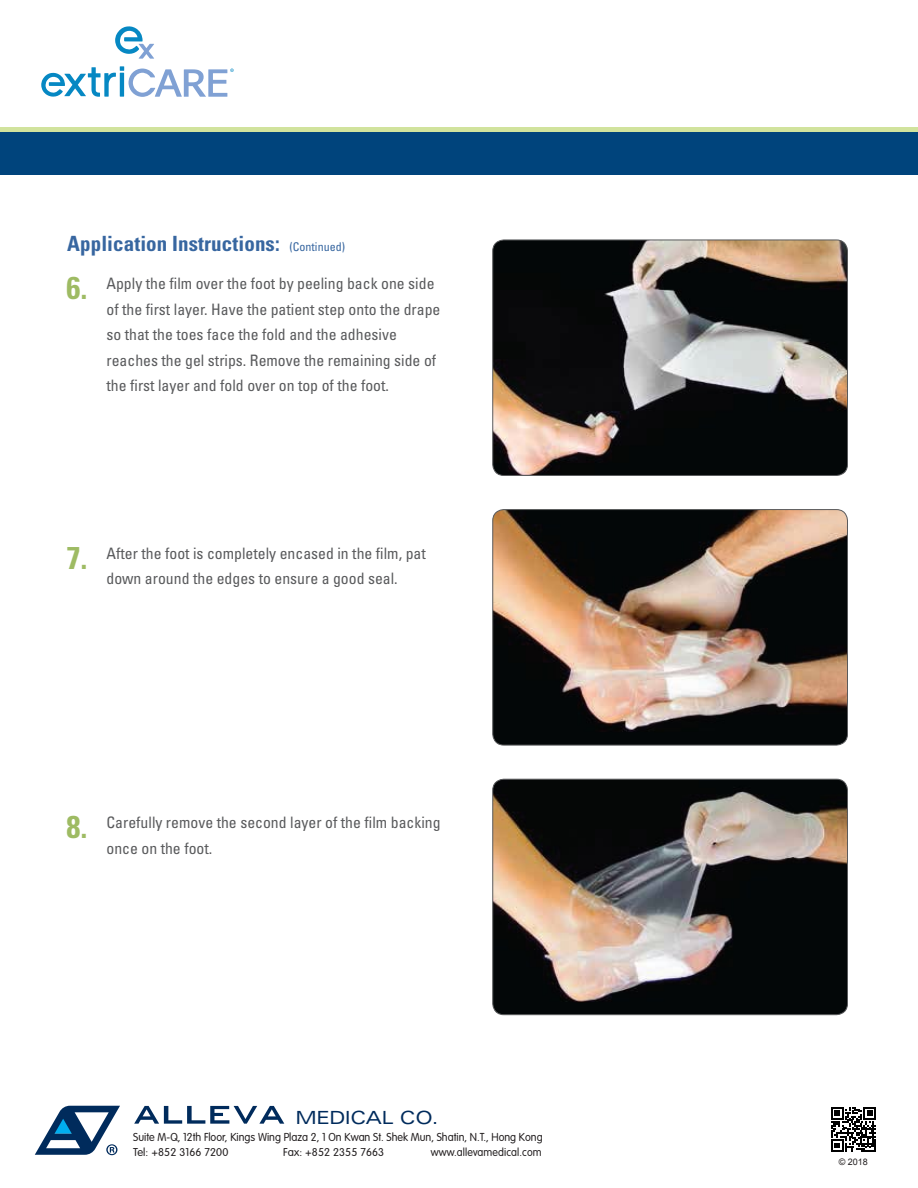
<style>
.page{position:relative;width:918px;height:1188px;background:#fff}
.page>*{position:absolute;margin:0;border:0;box-sizing:border-box;transform-origin:0 0}
.t1{font:700 condensed 31.5px "Univers LT Std";color:#9ebb63}
.t2{font:700 condensed 21px "Univers LT Std";letter-spacing:.005em;color:#3766a0}
.t3{font:expanded 18.15px "Univers LT Std";letter-spacing:-.02em;color:#002b5c}
.t4{font:condensed 15.75px/25.5px "Univers";color:#595a5c}
.t5{font:300 11.4px "VAG Rounded Std";color:#231f20;scale:.95 1}
.t6{font:300 11.1px "VAG Rounded Std";letter-spacing:.01em;color:#231f20}
.t7{font:300 11.1px "VAG Rounded Std";letter-spacing:.01em;color:#231f20;scale:.95 1}
.t8{font:9px "Arial";color:#231f20}
.s1{font-family:"Univers";font-weight:400;font-size:12px}
</style>
<div class="page">
<img style="left:493px;top:240px;width:355px;height:235px">
<div style="left:492px;top:240px;width:356px;height:236px;border:1px solid #595a5c;border-radius:11px"></div>
<img style="left:493px;top:779px;width:355px;height:236px">
<div style="left:492px;top:779px;width:356px;height:236px;border:1px solid #595a5c;border-radius:11px"></div>
<img style="left:493px;top:510px;width:355px;height:235px">
<div style="left:492px;top:509px;width:356px;height:236px;border:1px solid #595a5c;border-radius:11px"></div>
<hr style="left:0;top:128px;width:918px;height:4px;background:#d1e39d">
<div style="left:0;top:132px;width:918px;height:42px;background:#00447c"></div>
<svg style="left:115px;top:26px;width:39px;height:33px"></svg>
<svg style="left:41px;top:66px;width:193px;height:31px"></svg>
<svg style="left:35px;top:1106px;width:85px;height:49px"></svg>
<svg style="left:134px;top:1106px;width:150px;height:18px"></svg>
<svg style="left:831px;top:1107px;width:45px;height:45px"></svg>
<h2 class="t2" style="left:67px;top:231px;width:280px">Application Instructions: <span class="s1">(Continued)</span></h2>
<h1 class="t1" style="left:67px;top:269px;width:22px">6.</h1>
<p class="t4" style="left:107px;top:270px;width:335px">Apply the film over the foot by peeling back one side of the first layer. Have the patient step onto the drape so that the toes face the fold and the adhesive reaches the gel strips. Remove the remaining side of the first layer and fold over on top of the foot.</p>
<h1 class="t1" style="left:67px;top:538px;width:22px">7.</h1>
<p class="t4" style="left:107px;top:540px;width:321px">After the foot is completely encased in the film, pat down around the edges to ensure a good seal.</p>
<h1 class="t1" style="left:67px;top:808px;width:22px">8.</h1>
<p class="t4" style="left:107px;top:810px;width:336px">Carefully remove the second layer of the film backing once on the foot.</p>
<p class="t3" style="left:295px;top:1107px;width:145px">MEDICAL CO.</p>
<p class="t5" style="left:133px;top:1130px;width:432px">Suite M-Q, 12th Floor, Kings Wing Plaza 2, 1 On Kwan St. Shek Mun, Shatin, N.T., Hong Kong</p>
<p class="t6" style="left:133px;top:1146px;width:97px">Tel: +852 3166 7200</p>
<p class="t6" style="left:283px;top:1146px;width:103px">Fax: +852 2355 7663</p>
<p class="t7" style="left:431px;top:1146px;width:118px">www.allevamedical.com</p>
<p class="t8" style="left:839px;top:1156px;width:31px">© 2018</p>
</div>
